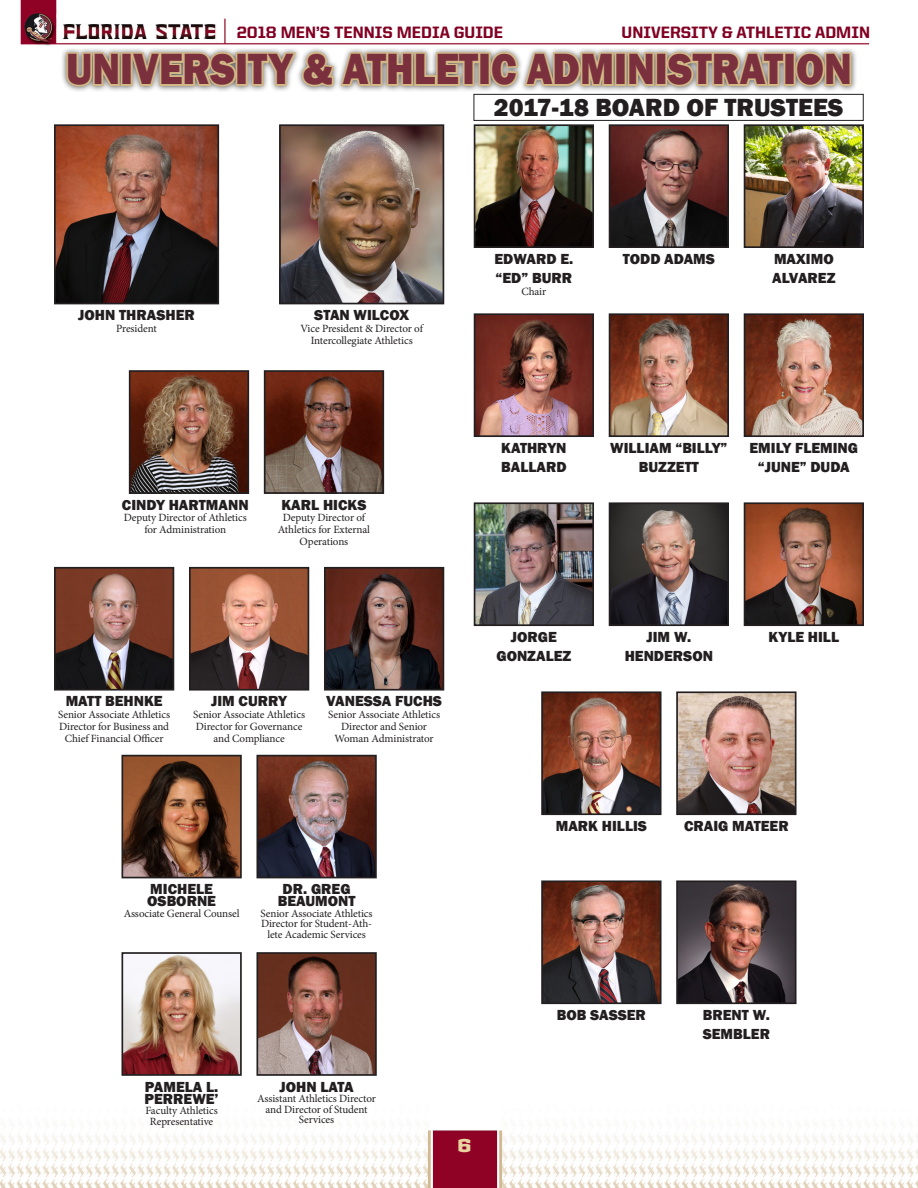
<style>
.page{position:relative;width:918px;height:1188px;background:#fff}
.page>*{position:absolute;margin:0;border:0;box-sizing:border-box;transform-origin:0 0}
.t1{font:800 45px "Franklin Gothic";color:#7b303e;scale:.9 1}
.t2{font:800 25.5px "Franklin Gothic";color:#231f20}
.t3{font:700 18px "Seminole";color:#e8d3a1}
.t4{font:800 16.5px "United Sans Reg";color:#820123}
.t5{font:800 15px "Franklin Gothic";color:#231f20}
.t6{font:11.1px/11.7px "Minion Pro";letter-spacing:-.01em;color:#231f20;text-align:center}
</style>
<div class="page">
<img style="left:0;top:0;width:918px;height:1188px">
<svg style="left:64px;top:19px;width:58px;height:87px"></svg>
<div style="left:121px;top:52px;width:12px;height:34px;border:4px solid #d2b886"></div>
<svg style="left:128px;top:19px;width:742px;height:87px"></svg>
<img style="left:57px;top:127px;width:159px;height:174px">
<div style="left:54px;top:124px;width:165px;height:180px;border:2px solid #231f20"></div>
<img style="left:327px;top:570px;width:114px;height:118px">
<div style="left:324px;top:567px;width:120px;height:124px;border:2px solid #231f20"></div>
<img style="left:477px;top:127px;width:114px;height:118px">
<div style="left:474px;top:124px;width:120px;height:124px;border:2px solid #231f20"></div>
<img style="left:477px;top:316px;width:114px;height:118px">
<div style="left:474px;top:313px;width:120px;height:124px;border:2px solid #231f20"></div>
<img style="left:477px;top:505px;width:114px;height:118px">
<div style="left:474px;top:502px;width:120px;height:124px;border:2px solid #231f20"></div>
<img style="left:544px;top:694px;width:115px;height:118px">
<div style="left:541px;top:691px;width:121px;height:124px;border:2px solid #231f20"></div>
<img style="left:544px;top:883px;width:115px;height:118px">
<div style="left:541px;top:880px;width:121px;height:124px;border:2px solid #231f20"></div>
<img style="left:192px;top:570px;width:114px;height:118px">
<div style="left:189px;top:567px;width:120px;height:124px;border:2px solid #231f20"></div>
<img style="left:267px;top:373px;width:114px;height:118px">
<div style="left:264px;top:370px;width:120px;height:124px;border:2px solid #231f20"></div>
<img style="left:124px;top:955px;width:115px;height:118px">
<div style="left:121px;top:952px;width:121px;height:124px;border:2px solid #231f20"></div>
<img style="left:259px;top:758px;width:115px;height:117px">
<div style="left:256px;top:755px;width:121px;height:123px;border:2px solid #231f20"></div>
<img style="left:747px;top:127px;width:114px;height:118px">
<div style="left:744px;top:124px;width:120px;height:124px;border:2px solid #231f20"></div>
<img style="left:747px;top:316px;width:114px;height:118px">
<div style="left:744px;top:313px;width:120px;height:124px;border:2px solid #231f20"></div>
<img style="left:747px;top:505px;width:114px;height:118px">
<div style="left:744px;top:502px;width:120px;height:124px;border:2px solid #231f20"></div>
<img style="left:57px;top:570px;width:114px;height:118px">
<div style="left:54px;top:567px;width:120px;height:124px;border:2px solid #231f20"></div>
<img style="left:132px;top:373px;width:114px;height:118px">
<div style="left:129px;top:370px;width:120px;height:124px;border:2px solid #231f20"></div>
<img style="left:612px;top:127px;width:114px;height:118px">
<div style="left:609px;top:124px;width:120px;height:124px;border:2px solid #231f20"></div>
<img style="left:612px;top:316px;width:114px;height:118px">
<div style="left:609px;top:313px;width:120px;height:124px;border:2px solid #231f20"></div>
<img style="left:612px;top:505px;width:114px;height:118px">
<div style="left:609px;top:502px;width:120px;height:124px;border:2px solid #231f20"></div>
<img style="left:679px;top:694px;width:115px;height:118px">
<div style="left:676px;top:691px;width:121px;height:124px;border:2px solid #231f20"></div>
<img style="left:679px;top:883px;width:115px;height:118px">
<div style="left:676px;top:880px;width:121px;height:124px;border:2px solid #231f20"></div>
<img style="left:124px;top:758px;width:115px;height:117px">
<div style="left:121px;top:755px;width:121px;height:123px;border:2px solid #231f20"></div>
<img style="left:259px;top:955px;width:115px;height:118px">
<div style="left:256px;top:952px;width:121px;height:124px;border:2px solid #231f20"></div>
<img style="left:282px;top:127px;width:159px;height:174px">
<div style="left:279px;top:124px;width:165px;height:180px;border:2px solid #231f20"></div>
<div style="left:474px;top:94px;width:389px;height:27px;border:1px solid #231f20"></div>
<h3 class="t4" style="left:237px;top:24px;width:268px">2018 MEN’S TENNIS MEDIA GUIDE</h3>
<p class="t4" style="left:622px;top:24px;width:250px">UNIVERSITY &amp; ATHLETIC ADMIN</p>
<p class="t1" style="left:66px;top:40px;width:875px">UNIVERSITY &amp; ATHLETIC ADMINISTRATION</p>
<p class="t2" style="left:494px;top:91px;width:351px">2017-18 BOARD OF TRUSTEES</p>
<p class="t5" style="left:78px;top:306px;width:118px">JOHN THRASHER</p>
<p class="t6" style="left:116px;top:323px;width:42px">President</p>
<p class="t5" style="left:314px;top:306px;width:96px">STAN WILCOX</p>
<p class="t6" style="left:300px;top:323px;width:124px">Vice President &amp; Director of</p>
<p class="t6" style="left:311px;top:334px;width:104px">Intercollegiate Athletics</p>
<p class="t5" style="left:495px;top:249px;width:80px">EDWARD E.</p>
<p class="t5" style="left:496px;top:269px;width:78px">“ED” BURR</p>
<p class="t6" style="left:522px;top:286px;width:26px">Chair</p>
<p class="t5" style="left:623px;top:249px;width:94px">TODD ADAMS</p>
<p class="t5" style="left:774px;top:249px;width:61px">MAXIMO</p>
<p class="t5" style="left:772px;top:269px;width:65px">ALVAREZ</p>
<p class="t5" style="left:122px;top:495px;width:128px">CINDY HARTMANN</p>
<p class="t6" style="left:124px;top:512px;width:124px">Deputy Director of Athletics for Administration</p>
<p class="t5" style="left:281px;top:495px;width:86px">KARL HICKS</p>
<p class="t6" style="left:283px;top:512px;width:84px">Deputy Director of</p>
<p class="t6" style="left:278px;top:524px;width:94px">Athletics for External<br>Operations</p>
<p class="t5" style="left:501px;top:438px;width:67px">KATHRYN</p>
<p class="t5" style="left:501px;top:458px;width:67px">BALLARD</p>
<p class="t5" style="left:610px;top:438px;width:119px">WILLIAM “BILLY”</p>
<p class="t5" style="left:639px;top:458px;width:61px">BUZZETT</p>
<p class="t5" style="left:750px;top:438px;width:110px">EMILY FLEMING</p>
<p class="t5" style="left:758px;top:458px;width:93px">“JUNE” DUDA</p>
<p class="t5" style="left:66px;top:692px;width:98px">MATT BEHNKE</p>
<p class="t6" style="left:58px;top:709px;width:114px">Senior Associate Athletics<br>Director for Business and<br>Chief Financial Officer</p>
<p class="t5" style="left:211px;top:692px;width:77px">JIM CURRY</p>
<p class="t6" style="left:193px;top:709px;width:114px">Senior Associate Athletics<br>Director for Governance and Compliance</p>
<p class="t5" style="left:326px;top:692px;width:117px">VANESSA FUCHS</p>
<p class="t6" style="left:328px;top:709px;width:114px">Senior Associate Athletics<br>Director and Senior</p>
<p class="t6" style="left:335px;top:732px;width:100px">Woman Administrator</p>
<p class="t5" style="left:511px;top:627px;width:47px">JORGE</p>
<p class="t5" style="left:496px;top:647px;width:76px">GONZALEZ</p>
<p class="t5" style="left:647px;top:627px;width:46px">JIM W.</p>
<p class="t5" style="left:625px;top:647px;width:90px">HENDERSON</p>
<p class="t5" style="left:769px;top:627px;width:72px">KYLE HILL</p>
<p class="t5" style="left:150px;top:880px;width:64px">MICHELE</p>
<p class="t5" style="left:147px;top:892px;width:70px">OSBORNE</p>
<p class="t6" style="left:124px;top:907px;width:117px">Associate General Counsel</p>
<p class="t5" style="left:283px;top:880px;width:70px">DR. GREG</p>
<p class="t5" style="left:278px;top:892px;width:79px">BEAUMONT</p>
<p class="t6" style="left:261px;top:908px;width:114px;line-height:10.5px">Senior Associate Athletics<br>Director for Student-Ath&shy;lete Academic Services</p>
<p class="t5" style="left:145px;top:1077px;width:75px">PAMELA L.</p>
<p class="t5" style="left:145px;top:1089px;width:76px">PERREWE’</p>
<p class="t6" style="left:145px;top:1105px;width:74px">Faculty Athletics</p>
<p class="t6" style="left:150px;top:1115px;width:65px">Representative</p>
<p class="t5" style="left:280px;top:1077px;width:76px">JOHN LATA</p>
<p class="t6" style="left:257px;top:1093px;width:120px;line-height:10.5px">Assistant Athletics Director and Director of Student<br>Services</p>
<h3 class="t3" style="left:457px;top:1135px;width:16px">6</h3>
<p class="t5" style="left:556px;top:816px;width:93px">MARK HILLIS</p>
<p class="t5" style="left:684px;top:816px;width:106px">CRAIG MATEER</p>
<p class="t5" style="left:557px;top:1005px;width:91px">BOB SASSER</p>
<p class="t5" style="left:703px;top:1005px;width:68px">BRENT W.</p>
<p class="t5" style="left:703px;top:1025px;width:69px">SEMBLER</p>
</div>
